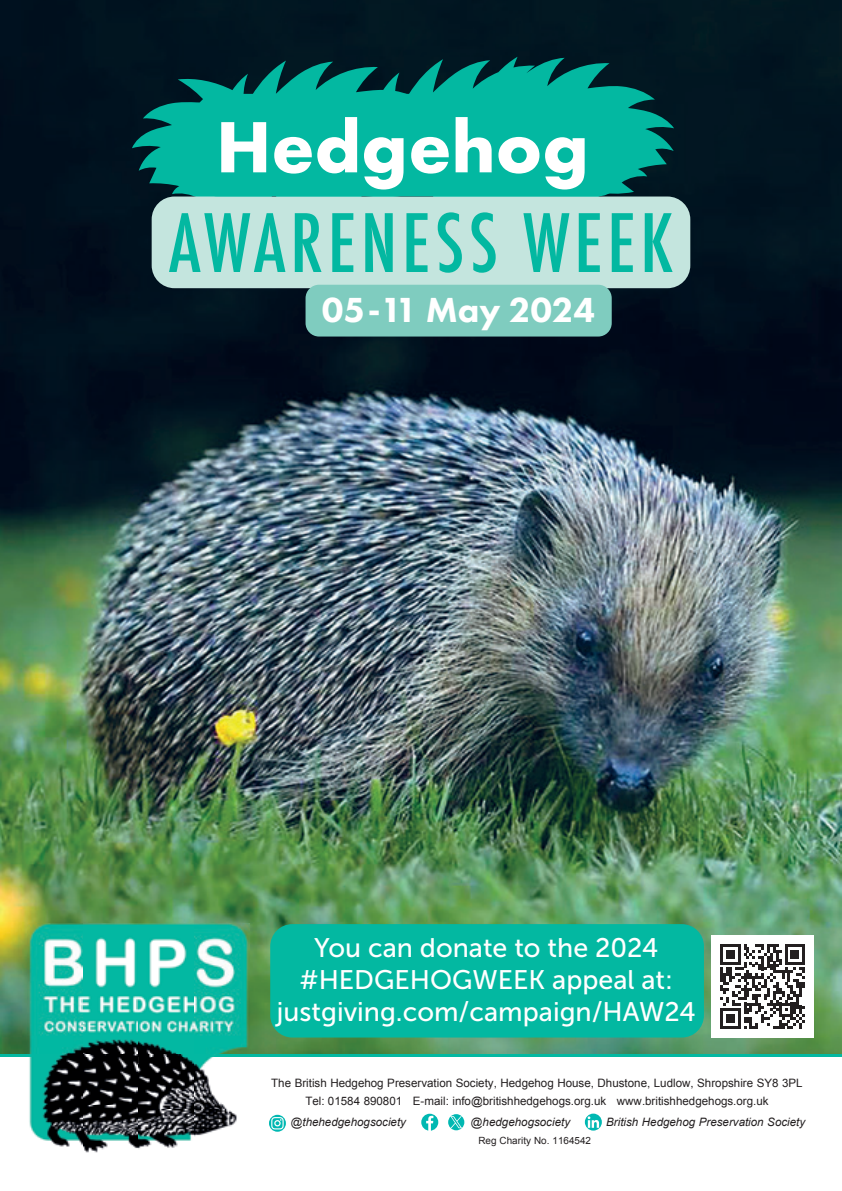
<style>
.page{position:relative;width:842px;height:1191px;background:#fff}
.page>*{position:absolute;margin:0;border:0;box-sizing:border-box;transform-origin:0 0}
.t1{font:500 condensed 78px "Futura";letter-spacing:.06em;color:#03b8a1}
.t2{font:700 66.6px "Futura";color:#fff}
.t3{font:800 36.2px "Futura PT";color:#fff}
.t4{font:26.8px/32.2px "Museo Sans 500";color:#fff;text-align:center}
.t5{font:11.6px "Arial";color:#231f20}
.t6{font:italic 11.6px "Arial";color:#231f20}
.t7{font:10px "Arial";color:#231f20}
</style>
<div class="page">
<img style="left:0;top:0;width:842px;height:1054px">
<svg style="left:132px;top:57px;width:542px;height:164px;background:#015e5a"></svg>
<div style="left:152px;top:196px;width:538px;height:92px;background:#c4e5de;border-radius:23px"></div>
<div style="left:306px;top:285px;width:306px;height:51px;background:#7fccbf;border-radius:13px"></div>
<div style="left:195px;top:94px;width:426px;height:102px;background:#03b8a1;border-radius:23px"></div>
<div style="left:270px;top:924px;width:434px;height:113px;background:#03b8a1;border-radius:22px"></div>
<hr style="left:0;top:1054px;width:842px;height:2px;background:#03b8a1">
<div style="left:711px;top:935px;width:103px;height:102px;background:#fff"></div>
<svg style="left:720px;top:944px;width:85px;height:85px"></svg>
<img style="left:28px;top:1056px;width:166px;height:49px">
<img style="left:194px;top:1056px;width:56px;height:8px">
<img style="left:29px;top:1105px;width:110px;height:48px">
<img style="left:28px;top:923px;width:222px;height:133px">
<img style="left:139px;top:1064px;width:98px;height:85px">
<svg style="left:448px;top:1114px;width:16px;height:16px"></svg>
<svg style="left:450px;top:1116px;width:12px;height:12px"></svg>
<svg style="left:421px;top:1113px;width:17px;height:17px"></svg>
<svg style="left:426px;top:1115px;width:7px;height:15px"></svg>
<svg style="left:269px;top:1114px;width:17px;height:17px"></svg>
<svg style="left:271px;top:1117px;width:13px;height:12px"></svg>
<svg style="left:585px;top:1113px;width:17px;height:17px"></svg>
<svg style="left:588px;top:1116px;width:11px;height:11px"></svg>
<h2 class="t2" style="left:216px;top:99px;width:374px">Hedgehog</h2>
<h1 class="t1" style="left:169px;top:193px;width:506px">AWARENESS WEEK</h1>
<h3 class="t3" style="left:322px;top:287px;width:275px">05-11 May 2024</h3>
<h3 class="t4" style="left:277px;top:931px;width:420px">You can donate to the 2024 #HEDGEHOGWEEK appeal at: justgiving.com/campaign/HAW24</h3>
<p class="t5" style="left:271px;top:1075px;width:533px">The British Hedgehog Preservation Society, Hedgehog House, Dhustone, Ludlow, Shropshire SY8 3PL</p>
<p class="t5" style="left:305px;top:1093px;width:465px">Tel: 01584 890801 E-mail: info@britishhedgehogs.org.uk www.britishhedgehogs.org.uk</p>
<p class="t6" style="left:291px;top:1114px;width:117px">@thehedgehogsociety</p>
<p class="t6" style="left:471px;top:1114px;width:101px">@hedgehogsociety</p>
<p class="t6" style="left:606px;top:1114px;width:200px">British Hedgehog Preservation Society</p>
<p class="t7" style="left:478px;top:1134px;width:114px">Reg Charity No. 1164542</p>
</div>
